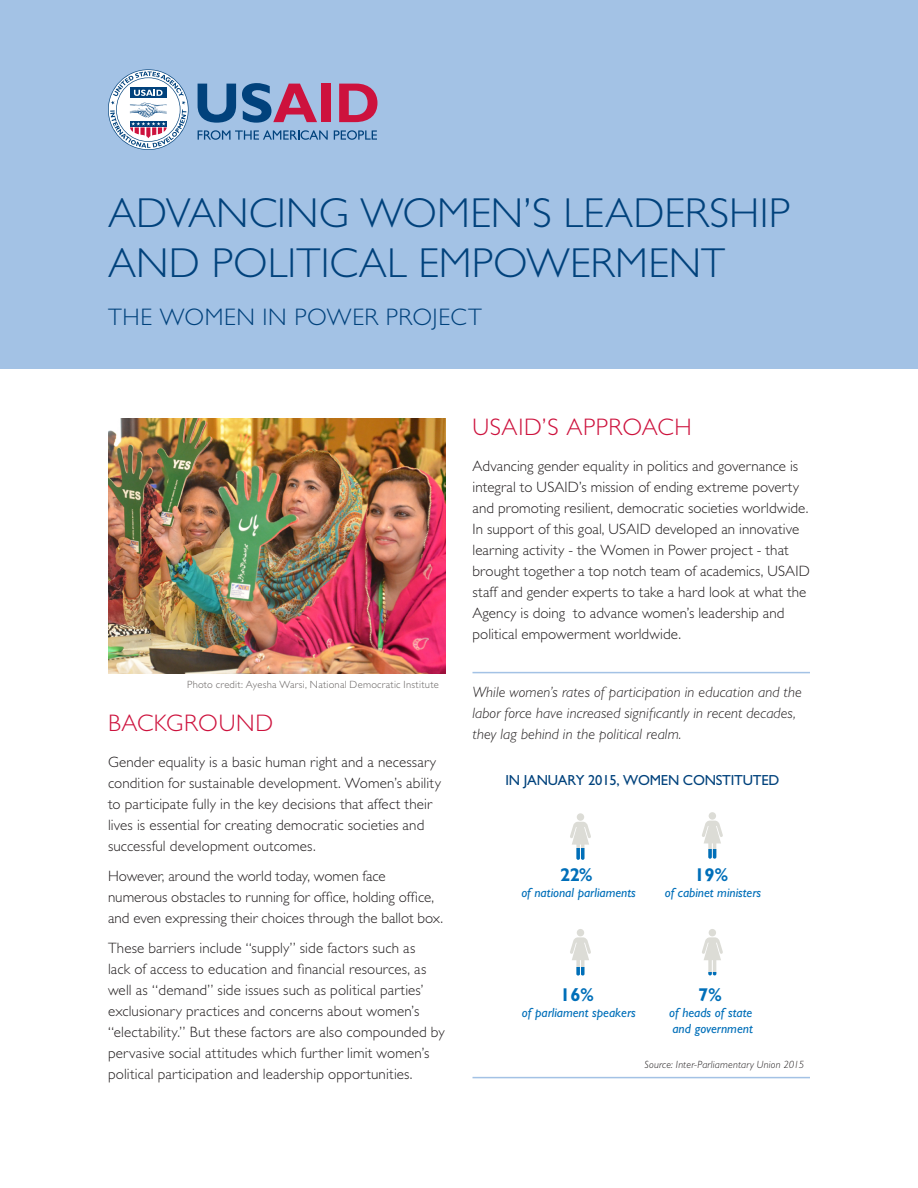
<style>
.page{position:relative;width:918px;height:1188px;background:#fff}
.page>*{position:absolute;margin:0;border:0;box-sizing:border-box;transform-origin:0 0}
.Subhead_L1{font:300 42px/50.4px "Gill Sans Std";letter-spacing:.005em;color:#01427c}
.Subhead_L1-2{font:300 24px "Gill Sans Std";letter-spacing:.025em;color:#cd123d}
.Subhead_L1-3{font:300 24px "Gill Sans Std";letter-spacing:.025em;color:#01427c}
.t1{font:700 18.6px "Gill Sans Std";color:#006fb9}
.body{font:300 15px/21px "Gill Sans Std";letter-spacing:.01em;color:#231f20}
.body-2{font:italic 300 15px/21px "Gill Sans Std";letter-spacing:.005em;color:#231f20}
.t2{font:14.55px "Gill Sans Std";letter-spacing:-.015em;color:#01427c}
.t3{font:italic 13.35px/15.9px "Gill Sans Std";color:#006fb9}
.body-3{font:300 10.5px "Gill Sans Std";letter-spacing:.025em;color:#676362}
.t4{font:italic 300 10.5px "Gill Sans Std";letter-spacing:.02em;color:#231f20}
</style>
<div class="page">
<div style="left:0;top:0;width:918px;height:369px;background:#a3c2e5"></div>
<img style="left:108px;top:418px;width:338px;height:255px">
<svg style="left:198px;top:84px;width:38px;height:39px"></svg>
<svg style="left:198px;top:130px;width:130px;height:10px"></svg>
<svg style="left:334px;top:130px;width:43px;height:10px"></svg>
<svg style="left:242px;top:83px;width:75px;height:40px"></svg>
<div style="left:321px;top:84px;width:10px;height:38px;background:#cd123d"></div>
<svg style="left:339px;top:84px;width:38px;height:38px"></svg>
<svg style="left:108px;top:69px;width:81px;height:81px"></svg>
<hr style="left:472px;top:672px;width:338px;height:1px;background:#a3c2e5">
<hr style="left:472px;top:1077px;width:338px;height:1px;background:#a3c2e5">
<div style="left:709px;top:812px;width:7px;height:8px;background:#dcdcd6;border-radius:50%"></div>
<svg style="left:702px;top:821px;width:21px;height:38px"></svg>
<div style="left:577px;top:813px;width:7px;height:8px;background:#dcdcd6;border-radius:50%"></div>
<svg style="left:570px;top:822px;width:21px;height:38px"></svg>
<div style="left:577px;top:929px;width:7px;height:7px;background:#dcdcd6;border-radius:50%"></div>
<svg style="left:570px;top:937px;width:21px;height:39px"></svg>
<div style="left:709px;top:929px;width:7px;height:7px;background:#dcdcd6;border-radius:50%"></div>
<svg style="left:702px;top:937px;width:21px;height:39px"></svg>
<p class="Subhead_L1" style="left:108px;top:188px;width:684px">ADVANCING WOMEN’S LEADERSHIP<br>AND POLITICAL EMPOWERMENT</p>
<p class="Subhead_L1-3" style="left:108px;top:304px;width:375px">THE WOMEN IN POWER PROJECT</p>
<p class="body-3" style="left:187px;top:678px;width:253px">Photo credit: Ayesha Warsi, National Democratic Institute</p>
<p class="Subhead_L1-2" style="left:108px;top:709px;width:167px">BACKGROUND</p>
<p class="body" style="left:108px;top:751px;width:334px">Gender equality is a basic human right and a necessary condition for sustainable development. Women’s ability to participate fully in the key decisions that affect their lives is essential for creating democratic societies and successful development outcomes.</p>
<p class="body" style="left:108px;top:865px;width:337px">However, around the world today, women face numerous obstacles to running for office, holding office, and even expressing their choices through the ballot box.</p>
<p class="body" style="left:108px;top:937px;width:338px">These barriers include “supply” side factors such as<br>lack of access to education and financial resources, as well as “demand” side issues such as political parties’ exclusionary practices and concerns about women’s “electability.” But these factors are also compounded by pervasive social attitudes which further limit women’s political participation and leadership opportunities.</p>
<p class="Subhead_L1-2" style="left:472px;top:413px;width:221px">USAID’S APPROACH</p>
<p class="body" style="left:472px;top:456px;width:339px">Advancing gender equality in politics and governance is integral to USAID’s mission of ending extreme poverty and promoting resilient, democratic societies worldwide.<br>In support of this goal, USAID developed an innovative learning activity - the Women in Power project - that brought together a top notch team of academics, USAID staff and gender experts to take a hard look at what the Agency is doing to advance women’s leadership and political empowerment worldwide.</p>
<p class="body-2" style="left:472px;top:682px;width:331px">While women’s rates of participation in education and the labor force have increased significantly in recent decades, they lag behind in the political realm.</p>
<p class="t2" style="left:505px;top:771px;width:275px">IN JANUARY 2015, WOMEN CONSTITUTED</p>
<p class="t1" style="left:560px;top:864px;width:34px">22%</p>
<p class="t3" style="left:521px;top:885px;width:116px">of national parliaments</p>
<p class="t1" style="left:694px;top:864px;width:35px">19%</p>
<p class="t3" style="left:665px;top:885px;width:98px">of cabinet ministers</p>
<p class="t1" style="left:560px;top:983px;width:35px">16%</p>
<p class="t3" style="left:522px;top:1004px;width:115px">of parliament speakers</p>
<p class="t1" style="left:698px;top:983px;width:25px">7%</p>
<p class="t3" style="left:669px;top:1004px;width:85px">of heads of state and government</p>
<p class="t4" style="left:645px;top:1058px;width:161px">Source: Inter-Parliamentary Union 2015</p>
</div>
